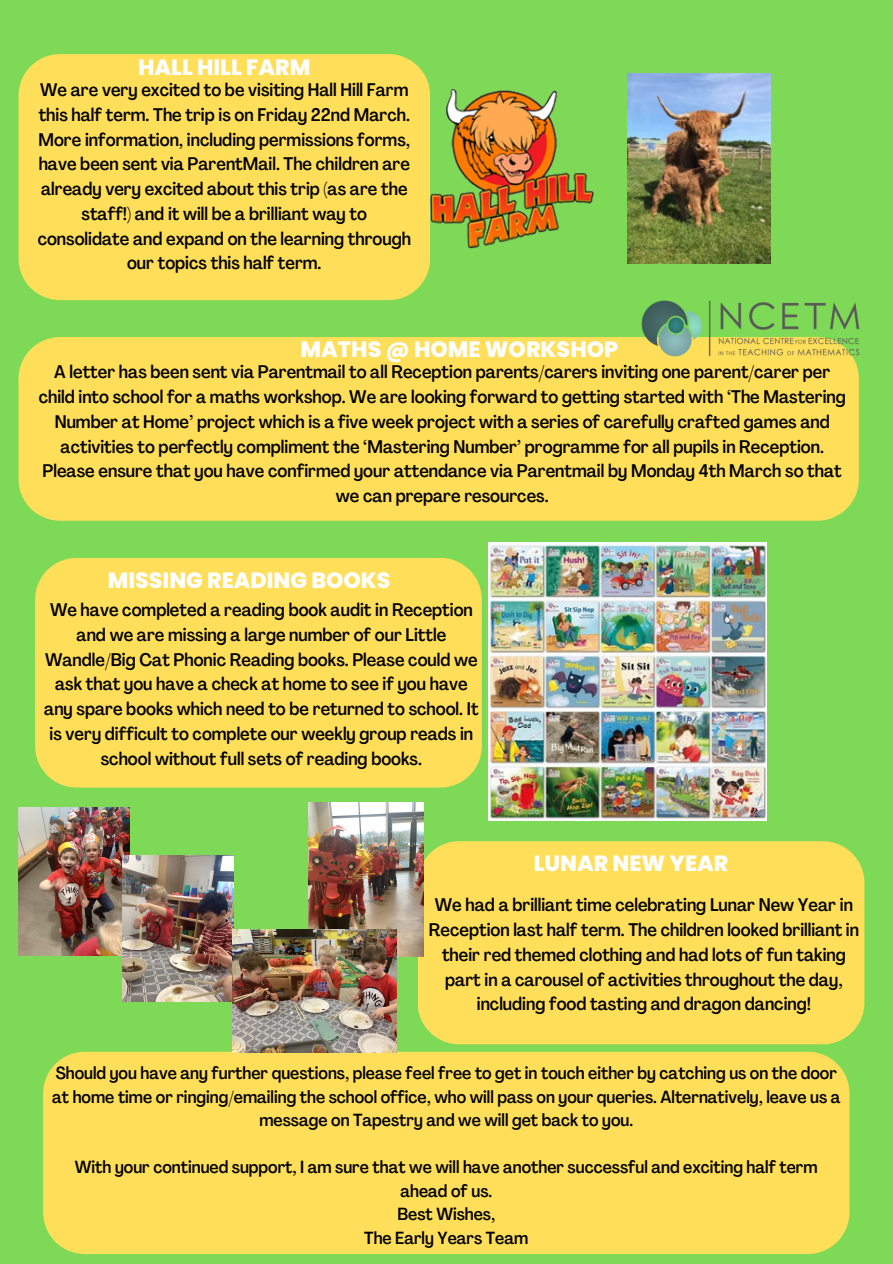
<style>
.page{position:relative;width:893px;height:1264px;background:#fff}
.page>*{position:absolute;margin:0;border:0;box-sizing:border-box;transform-origin:0 0}
.t1{font:800 22.05px "Poppins";color:#fff}
.t2{font:500 condensed 18px/24.8px "Agrandir";color:#000;text-align:center}
.t3{font:500 condensed 17.25px/23.5px "Agrandir";color:#000;text-align:center}
</style>
<div class="page">
<div style="left:0;top:0;width:892px;height:1263px;background:#7ed957"></div>
<div style="left:19px;top:54px;width:411px;height:246px;background:#ffde59"></div>
<img style="left:430px;top:89px;width:163px;height:159px">
<div style="left:19px;top:337px;width:839px;height:183px;background:#ffde59"></div>
<div style="left:35px;top:558px;width:447px;height:229px;background:#ffde59"></div>
<img style="left:488px;top:542px;width:278px;height:278px">
<img style="left:641px;top:300px;width:218px;height:56px">
<div style="left:417px;top:841px;width:447px;height:203px;background:#ffde59"></div>
<div style="left:43px;top:1051px;width:806px;height:202px;background:#ffde59"></div>
<img style="left:19px;top:807px;width:111px;height:148px">
<img style="left:308px;top:802px;width:115px;height:154px">
<img style="left:123px;top:855px;width:110px;height:146px">
<img style="left:233px;top:929px;width:163px;height:123px">
<img style="left:627px;top:74px;width:143px;height:190px">
<h1 class="t1" style="left:138px;top:52px;width:174px">HALL HILL FARM</h1>
<p class="t2" style="left:38px;top:79px;width:375px">We are very excited to be visiting Hall Hill Farm this half term. The trip is on Friday 22nd March.<br>More information, including permissions forms, have been sent via ParentMail. The children are already very excited about this trip (as are the staff!) and it will be a brilliant way to consolidate and expand on the learning through our topics this half term.</p>
<p class="t1" style="left:300px;top:334px;width:319px">MATHS @ HOME WORKSHOP</p>
<p class="t2" style="left:39px;top:361px;width:808px">A letter has been sent via Parentmail to all Reception parents/carers inviting one parent/carer per child into school for a maths workshop. We are looking forward to getting started with ‘The Mastering Number at Home’ project which is a five week project with a series of carefully crafted games and activities to perfectly compliment the ‘Mastering Number’ programme for all pupils in Reception.<br>Please ensure that you have confirmed your attendance via Parentmail by Monday 4th March so that we can prepare resources.</p>
<p class="t1" style="left:108px;top:564px;width:284px">MISSING READING BOOKS</p>
<h1 class="t2" style="left:44px;top:599px;width:436px">We have completed a reading book audit in Reception and we are missing a large number of our Little Wandle/Big Cat Phonic Reading books. Please could we ask that you have a check at home to see if you have any spare books which need to be returned to school. It is very difficult to complete our weekly group reads in school without full sets of reading books.</h1>
<p class="t1" style="left:533px;top:848px;width:196px">LUNAR NEW YEAR</p>
<p class="t2" style="left:429px;top:894px;width:431px">We had a brilliant time celebrating Lunar New Year in Reception last half term. The children looked brilliant in their red themed clothing and had lots of fun taking part in a carousel of activities throughout the day, including food tasting and dragon dancing!</p>
<p class="t3" style="left:52px;top:1063px;width:789px">Should you have any further questions, please feel free to get in touch either by catching us on the door at home time or ringing/emailing the school office, who will pass on your queries. Alternatively, leave us a message on Tapestry and we will get back to you.</p>
<p class="t3" style="left:75px;top:1157px;width:744px">With your continued support, I am sure that we will have another successful and exciting half term ahead of us.</p>
<p class="t3" style="left:397px;top:1204px;width:99px">Best Wishes,</p>
<p class="t3" style="left:364px;top:1227px;width:165px">The Early Years Team</p>
</div>
